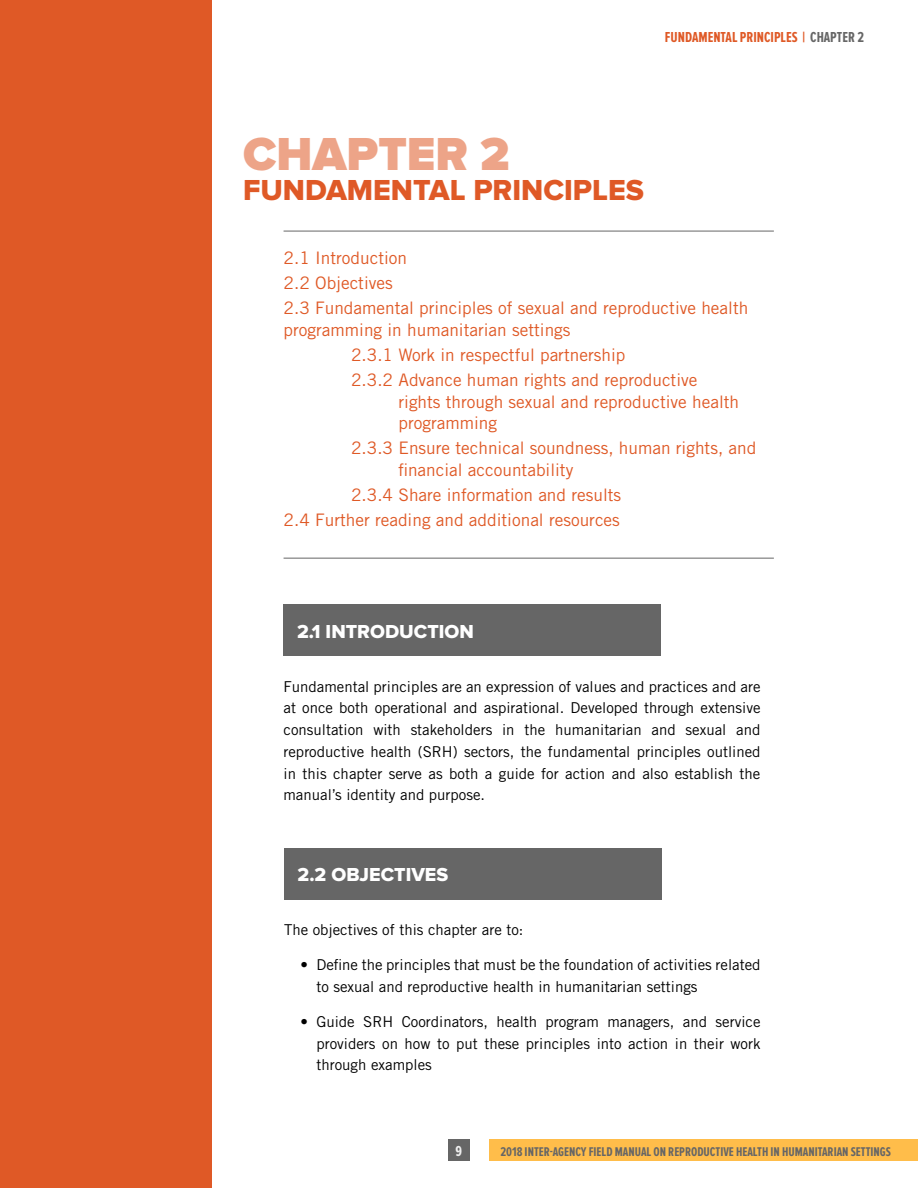
<style>
.page{position:relative;width:918px;height:1188px;background:#fff}
.page>*{position:absolute;margin:0;border:0;box-sizing:border-box;transform-origin:0 0}
.t1{font:900 48px "Proxima Nova";color:#eda488}
.t2{font:30px "Proxima Nova Extrabld";color:#df5926}
.t3{font:19.5px "Proxima Nova Extrabld";color:#fff}
.t4{font:17.25px/25px "Trade Gothic LT Std";color:#df5926}
.t5{font:15px/21.8px "Trade Gothic LT Std";color:#000;text-align:justify}
.t6{font:700 15px "Proxima Nova Ex Cn";color:#df5926}
.t7{font:700 15px "Proxima Nova Ex Cn";color:#666}
.t8{font:700 15px "Proxima Nova Ex Cn";color:#f0f0f0}
.t9{font:700 13.2px "Proxima Nova Ex Cn";color:#666}
.s1{color:#666}
</style>
<div class="page">
<div style="left:448px;top:1139px;width:22px;height:22px;background:#666"></div>
<div style="left:489px;top:1139px;width:429px;height:22px;background:#ffbd4a"></div>
<div style="left:284px;top:605px;width:378px;height:51px;background:#666"></div>
<hr style="left:284px;top:231px;width:490px;height:1px;background:#666">
<hr style="left:284px;top:558px;width:490px;height:1px;background:#666">
<div style="left:284px;top:848px;width:378px;height:51px;background:#666"></div>
<div style="left:0;top:0;width:212px;height:1188px;background:#df5926"></div>
<p class="t6" style="left:665px;top:29px;width:167px">FUNDAMENTAL PRINCIPLES | <span class="s1">CHAPTER</span></p>
<p class="t7" style="left:857px;top:29px;width:8px">2</p>
<h1 class="t1" style="left:243px;top:126px;width:268px">CHAPTER 2</h1>
<h2 class="t2" style="left:243px;top:172px;width:402px">FUNDAMENTAL PRINCIPLES</h2>
<p class="t4" style="left:284px;top:245px;width:466px">2.1 Introduction<br>2.2 Objectives<br>2.3 Fundamental principles of sexual and reproductive health</p>
<p class="t4" style="left:351px;top:317px;width:348px;text-indent:-67px">programming in humanitarian settings<br>2.3.1 Work in respectful partnership<br>2.3.2 Advance human rights and reproductive</p>
<p class="t4" style="left:398px;top:390px;width:342px;line-height:21.8px">rights through sexual and reproductive health programming</p>
<p class="t4" style="left:398px;top:437px;width:359px;line-height:21.8px;text-indent:-47px">2.3.3 Ensure technical soundness, human rights, and financial accountability</p>
<p class="t4" style="left:284px;top:482px;width:339px;text-align:right">2.3.4 Share information and results<br>2.4 Further reading and additional resources</p>
<h3 class="t3" style="left:297px;top:620px;width:48px">2.1 INTR</h3>
<h3 class="t3" style="left:370px;top:620px;width:28px">ODUCTI</h3>
<h3 class="t3" style="left:445px;top:620px;width:28px">ON</h3>
<p class="t5" style="left:284px;top:675px;width:479px">Fundamental principles are an expression of values and practices and are at once both operational and aspirational. Developed through extensive consultation with stakeholders in the humanitarian and sexual and reproductive health (SRH) sectors, the fundamental principles outlined in this chapter serve as both a guide for action and also establish the manual’s identity and purpose.</p>
<h3 class="t3" style="left:298px;top:864px;width:83px">2.2 OBJECTI</h3>
<h3 class="t3" style="left:411px;top:864px;width:26px">VES</h3>
<p class="t5" style="left:284px;top:918px;width:241px">The objectives of this chapter are to:</p>
<p class="t5" style="left:316px;top:954px;width:446px;text-indent:-16px">• Define the principles that must be the foundation of activities related to sexual and reproductive health in humanitarian settings</p>
<p class="t5" style="left:316px;top:1011px;width:446px;text-indent:-16px">• Guide SRH Coordinators, health program managers, and service providers on how to put these principles into action in their work through examples</p>
<p class="t8" style="left:456px;top:1142px;width:8px">9</p>
<p class="t9" style="left:500px;top:1144px;width:392px">2018 INTER-AGENCY FIELD MANUAL ON REPRODUCTIVE HEALTH IN HUMANITARIAN SETTINGS</p>
</div>
